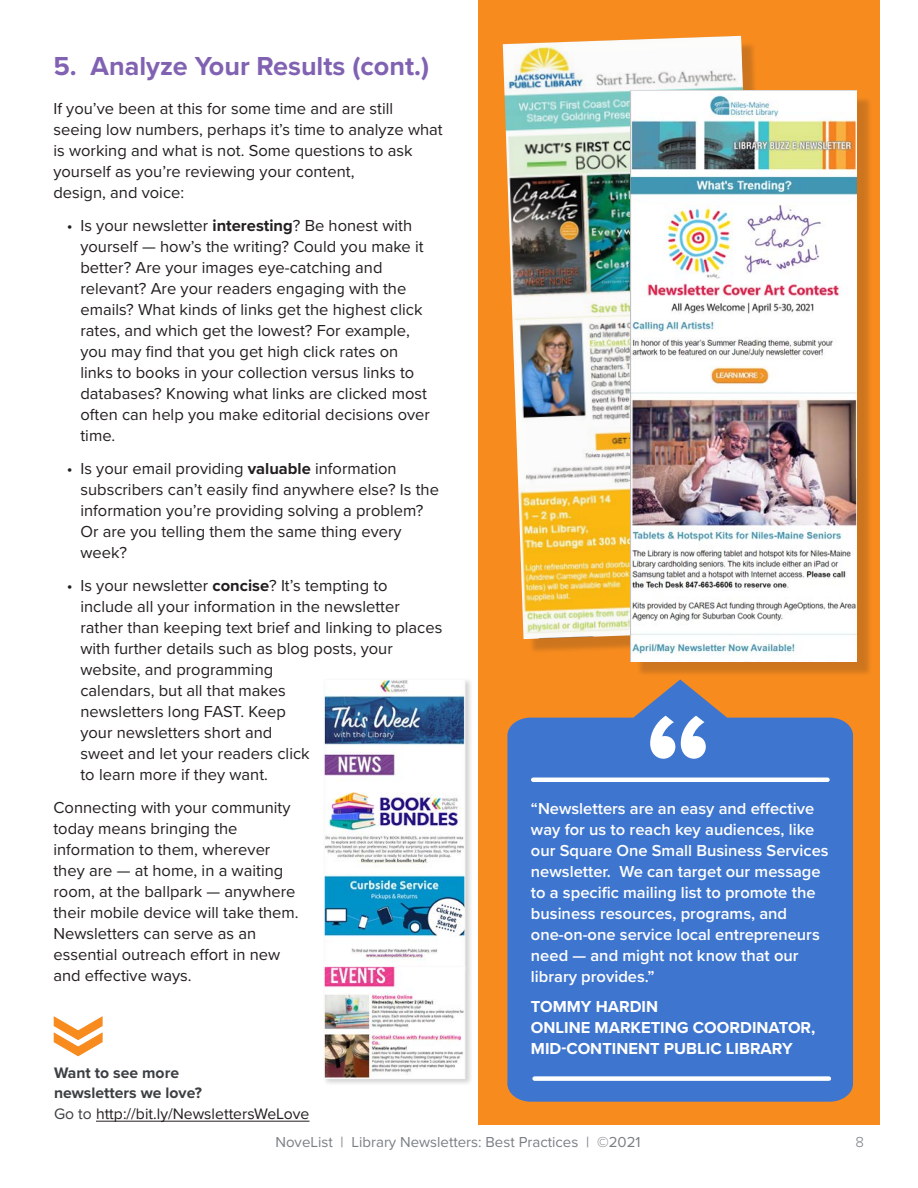
<style>
.page{position:relative;width:918px;height:1188px;background:#fff}
.page>*{position:absolute;margin:0;border:0;box-sizing:border-box;transform-origin:0 0}
.Headings{font:700 150px "Proxima Nova";color:#fff}
.FAQ_Body{font:700 27px "Proxima Nova";color:#8162b2}
.FAQ_Body-2{font:16.5px/21px "Proxima Nova";color:#231f20}
.Body{font:600 16.5px/21px "Proxima Nova";color:#fff}
.Body-2{font:700 16.5px/21px "Proxima Nova";color:#fff}
.Body-3{font:700 15.75px/20.2px "Proxima Nova";color:#3c3f43}
.t1{font:15px "Proxima Nova";color:#7a7f85}
.t2{font:300 15px "Proxima Nova";color:#7a7f85}
.s1{font-weight:700}
.s2{font-weight:400}
.s3{font-weight:400;color:#231f20}
</style>
<div class="page">
<hr style="left:96px;top:1121px;width:214px;height:1px;background:#231f20">
<svg style="left:53px;top:1016px;width:50px;height:41px"></svg>
<div style="left:478px;top:0;width:402px;height:1125px;background:#f78b1e"></div>
<svg style="left:507px;top:679px;width:346px;height:423px;background:#4d76bf"></svg>
<hr style="left:533px;top:778px;width:295px;height:4px;background:#fff">
<div style="left:535px;top:1076px;width:294px;height:5px;background:#fff"></div>
<img style="left:503px;top:36px;width:259px;height:603px">
<div style="left:636px;top:96px;width:236px;height:580px;background:#231f20;opacity:.2"></div>
<img style="left:631px;top:91px;width:226px;height:571px">
<div style="left:322px;top:677px;width:151px;height:410px;background:#231f20;opacity:.2"></div>
<img style="left:326px;top:681px;width:137px;height:285px">
<div style="left:324px;top:679px;width:141px;height:293px;border:1px solid #fafafa"></div>
<img style="left:326px;top:968px;width:137px;height:109px">
<div style="left:324px;top:966px;width:141px;height:113px;border:1px solid #fafafa"></div>
<p class="FAQ_Body" style="left:53px;top:46px;width:377px">5. Analyze Your Results (cont.)</p>
<p class="FAQ_Body-2" style="left:53px;top:98px;width:391px">If you’ve been at this for some time and are still seeing low numbers, perhaps it’s time to analyze what is working and what is not. Some questions to ask yourself as you’re reviewing your content,<br>design, and voice:</p>
<p class="FAQ_Body-2" style="left:80px;top:215px;width:351px;text-indent:-14px">• Is your newsletter <span class="s1">interesting</span>? Be honest with yourself — how’s the writing? Could you make it better? Are your images eye-catching and relevant? Are your readers engaging with the emails? What kinds of links get the highest click rates, and which get the lowest? For example, you may find that you get high click rates on links to books in your collection versus links to databases? Knowing what links are clicked most often can help you make editorial decisions over time.</p>
<p class="FAQ_Body-2" style="left:80px;top:458px;width:360px;text-indent:-14px">• Is your email providing <span class="s1">valuable</span> information subscribers can’t easily find anywhere else? Is the information you’re providing solving a problem?<br>Or are you telling them the same thing every week?</p>
<p class="FAQ_Body-2" style="left:80px;top:575px;width:363px;text-indent:-14px">• Is your newsletter <span class="s1">concise</span>? It’s tempting to include all your information in the newsletter rather than keeping text brief and linking to places with further details such as blog posts, your website, and programming<br>calendars, but all that makes<br>newsletters long FAST. Keep<br>your newsletters short and<br>sweet and let your readers click<br>to learn more if they want.</p>
<p class="FAQ_Body-2" style="left:53px;top:797px;width:247px">Connecting with your community today means bringing the information to them, wherever they are — at home, in a waiting room, at the ballpark — anywhere their mobile device will take them.<br>Newsletters can serve as an essential outreach effort in new and effective ways.</p>
<p class="Body-3" style="left:54px;top:1062px;width:257px">Want to see more<br>newsletters we love?<br><span class="s2">Go to</span> <span class="s3">http://bit.ly/NewslettersWeLove</span></p>
<p class="Headings" style="left:644px;top:655px;width:70px">“</p>
<p class="Body" style="left:531px;top:797px;width:285px">“Newsletters are an easy and effective way for us to reach key audiences, like</p>
<p class="Body" style="left:531px;top:839px;width:299px">our Square One Small Business Services newsletter. We can target our message to a specific mailing list to promote the business resources, programs, and one-on-one service local entrepreneurs need — and might not know that our library provides.”</p>
<p class="Body-2" style="left:531px;top:995px;width:286px">TOMMY HARDIN<br>ONLINE MARKETING COORDINATOR,<br>MID-CONTINENT PUBLIC LIBRARY</p>
<p class="t1" style="left:275px;top:1131px;width:367px">NoveList | Library Newsletters: Best Practices | ©2021</p>
<p class="t2" style="left:855px;top:1131px;width:10px">8</p>
</div>
